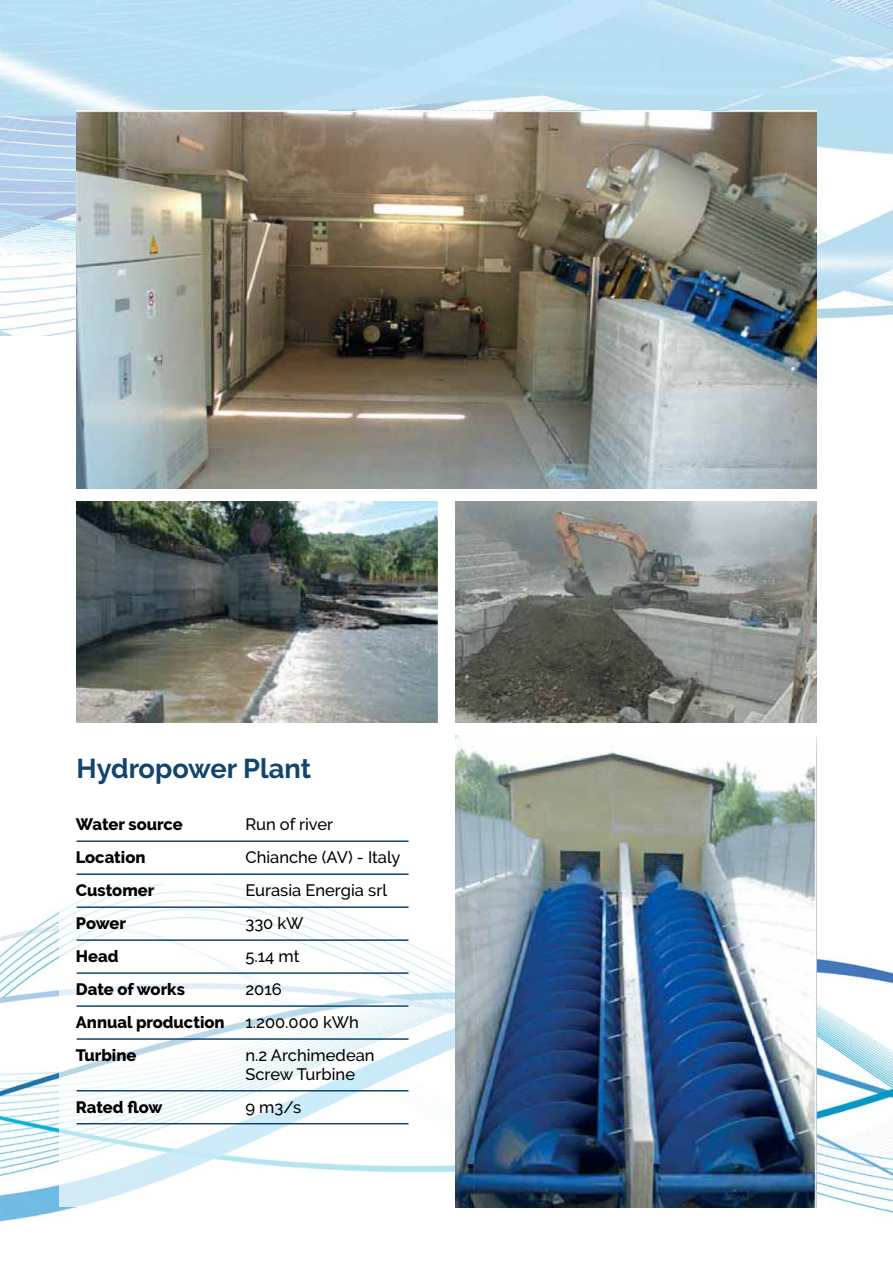
<style>
.page{position:relative;width:893px;height:1263px;background:#fff}
.page>*{position:absolute;margin:0;border:0;box-sizing:border-box;transform-origin:0 0}
.t1{font:700 27.15px "Raleway";color:#0f4570}
.t2{font:500 16.5px/19.5px "Raleway";color:#000}
.t3{font:800 16.5px "Raleway";color:#000}
</style>
<div class="page">
<img style="left:0;top:837px;width:893px;height:385px">
<svg style="left:59px;top:837px;width:396px;height:370px"></svg>
<img style="left:0;top:0;width:893px;height:336px">
<img style="left:77px;top:111px;width:739px;height:378px">
<img style="left:77px;top:502px;width:360px;height:221px">
<img style="left:455px;top:502px;width:361px;height:221px">
<img style="left:455px;top:736px;width:361px;height:472px">
<hr style="left:77px;top:840px;width:332px;height:2px;background:#0f4570">
<hr style="left:77px;top:873px;width:332px;height:2px;background:#0f4570">
<hr style="left:77px;top:906px;width:332px;height:2px;background:#0f4570">
<hr style="left:77px;top:939px;width:332px;height:2px;background:#0f4570">
<hr style="left:77px;top:972px;width:332px;height:2px;background:#0f4570">
<hr style="left:77px;top:1005px;width:332px;height:2px;background:#0f4570">
<hr style="left:77px;top:1038px;width:332px;height:2px;background:#0f4570">
<hr style="left:77px;top:1090px;width:332px;height:1px;background:#0f4570">
<hr style="left:77px;top:1123px;width:332px;height:1px;background:#0f4570">
<h1 class="t1" style="left:77px;top:753px;width:236px">Hydropower Plant</h1>
<p class="t3" style="left:76px;top:815px;width:108px">Water source</p>
<p class="t2" style="left:245px;top:814px;width:89px">Run of river</p>
<p class="t3" style="left:76px;top:848px;width:71px">Location</p>
<p class="t2" style="left:245px;top:847px;width:157px">Chianche (AV) - Italy</p>
<p class="t3" style="left:76px;top:881px;width:80px">Customer</p>
<p class="t2" style="left:245px;top:880px;width:143px">Eurasia Energia srl</p>
<p class="t3" style="left:76px;top:914px;width:52px">Power</p>
<p class="t2" style="left:245px;top:913px;width:60px">330 kW</p>
<p class="t3" style="left:76px;top:947px;width:44px">Head</p>
<p class="t2" style="left:245px;top:946px;width:56px">5.14 mt</p>
<p class="t3" style="left:76px;top:980px;width:110px">Date of works</p>
<p class="t2" style="left:245px;top:979px;width:38px">2016</p>
<p class="t3" style="left:76px;top:1013px;width:150px">Annual production</p>
<p class="t2" style="left:245px;top:1012px;width:115px">1.200.000 kWh</p>
<p class="t3" style="left:76px;top:1046px;width:62px">Turbine</p>
<p class="t2" style="left:245px;top:1045px;width:131px">n.2 Archimedean<br>Screw Turbine</p>
<p class="t3" style="left:76px;top:1098px;width:88px">Rated flow</p>
<p class="t2" style="left:245px;top:1098px;width:57px">9 m3/s</p>
</div>
